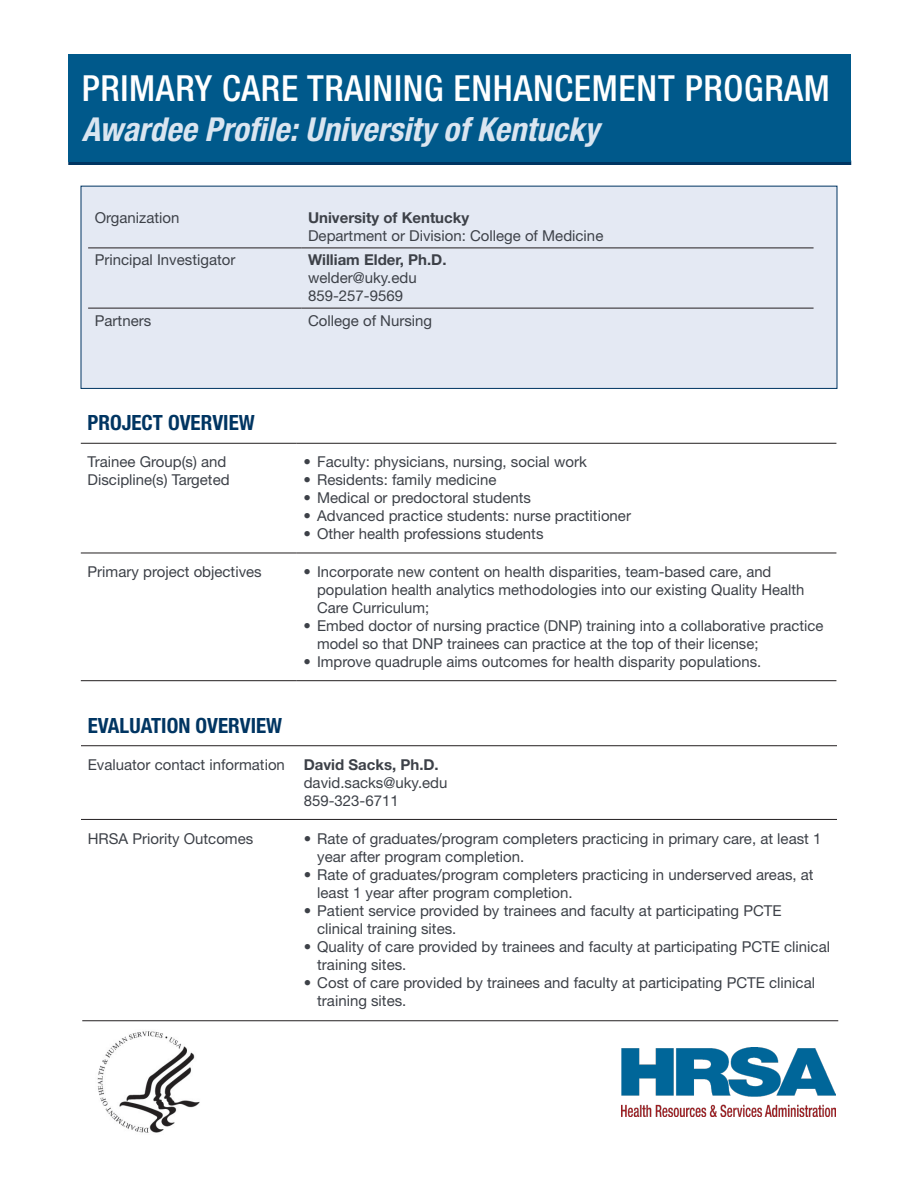
<style>
.page{position:relative;width:918px;height:1188px;background:#fff}
.page>*{position:absolute;margin:0;border:0;box-sizing:border-box;transform-origin:0 0}
.t1{font:500 condensed 36px "Helvetica Neue LT Std";letter-spacing:.02em;color:#fff}
.t2{font:italic 700 condensed 33px "Helvetica Neue LT Std";color:#dae5f0}
.t3{font:700 condensed 21px "Helvetica Neue LT Std";color:#003562}
.t4{font:15px/18px "Helvetica Neue LT Std";color:#3d4148}
.s1{font-weight:700}
</style>
<div class="page">
<hr style="left:82px;top:1020px;width:756px;height:1px;background:#231f20">
<div style="left:81px;top:186px;width:756px;height:202px;background:#e4e9f3"></div>
<hr style="left:81px;top:680px;width:216px;height:1px;background:#231f20">
<hr style="left:297px;top:680px;width:539px;height:1px;background:#231f20">
<hr style="left:81px;top:553px;width:216px;height:1px;background:#231f20">
<hr style="left:297px;top:553px;width:539px;height:1px;background:#231f20">
<hr style="left:81px;top:443px;width:216px;height:1px;background:#231f20">
<hr style="left:297px;top:443px;width:539px;height:1px;background:#231f20">
<hr style="left:81px;top:819px;width:216px;height:1px;background:#231f20">
<hr style="left:297px;top:819px;width:540px;height:1px;background:#231f20">
<hr style="left:81px;top:745px;width:216px;height:1px;background:#231f20">
<hr style="left:297px;top:745px;width:540px;height:1px;background:#231f20">
<div style="left:81px;top:186px;width:756px;height:203px;border:1px solid #003562"></div>
<hr style="left:88px;top:308px;width:213px;height:1px;background:#231f20">
<hr style="left:301px;top:308px;width:513px;height:1px;background:#231f20">
<hr style="left:88px;top:248px;width:213px;height:1px;background:#231f20">
<hr style="left:301px;top:248px;width:513px;height:1px;background:#231f20">
<div style="left:68px;top:160px;width:783px;height:5px;background:#003562"></div>
<div style="left:68px;top:54px;width:783px;height:108px;background:#00598b"></div>
<img style="left:97px;top:1031px;width:103px;height:102px">
<img style="left:621px;top:1047px;width:214px;height:69px">
<h1 class="t1" style="left:82px;top:66px;width:750px">PRIMARY CARE TRAINING ENHANCEMENT PROGRAM</h1>
<h1 class="t2" style="left:82px;top:109px;width:519px">Awardee Profle: University of Kentucky</h1>
<p class="t4" style="left:95px;top:209px;width:86px">Organization</p>
<p class="t4" style="left:308px;top:209px;width:297px"><span class="s1">University of Kentucky<br></span>Department or Division: College of Medicine</p>
<p class="t4" style="left:95px;top:251px;width:142px">Principal Investigator</p>
<p class="t4" style="left:308px;top:251px;width:140px"><span class="s1">William Elder, Ph.D. </span>welder@uky.edu<br>859-257-9569</p>
<p class="t4" style="left:95px;top:311px;width:58px">Partners</p>
<p class="t4" style="left:308px;top:311px;width:126px">College of Nursing</p>
<h2 class="t3" style="left:88px;top:410px;width:169px">PROJECT OVERVIEW</h2>
<p class="t4" style="left:88px;top:453px;width:144px">Trainee Group(s) and<br>Discipline(s) Targeted</p>
<p class="t4" style="left:304px;top:453px;width:285px">• Faculty: physicians, nursing, social work</p>
<p class="t4" style="left:304px;top:471px;width:194px">• Residents: family medicine</p>
<p class="t4" style="left:304px;top:489px;width:229px">• Medical or predoctoral students</p>
<p class="t4" style="left:304px;top:507px;width:329px">• Advanced practice students: nurse practitioner</p>
<p class="t4" style="left:304px;top:525px;width:241px">• Other health professions students</p>
<p class="t4" style="left:88px;top:563px;width:176px">Primary project objectives</p>
<p class="t4" style="left:317px;top:563px;width:489px;text-indent:-14px">• Incorporate new content on health disparities, team-based care, and population health analytics methodologies into our existing Quality Health<br>Care Curriculum;</p>
<p class="t4" style="left:317px;top:617px;width:508px;text-indent:-13px">• Embed doctor of nursing practice (DNP) training into a collaborative practice model so that DNP trainees can practice at the top of their license;</p>
<p class="t4" style="left:304px;top:653px;width:459px">• Improve quadruple aims outcomes for health disparity populations.</p>
<h2 class="t3" style="left:88px;top:712px;width:196px">EVALUATION OVERVIEW</h2>
<p class="t4" style="left:88px;top:755px;width:199px">Evaluator contact information</p>
<p class="t4" style="left:304px;top:755px;width:145px"><span class="s1">David Sacks, Ph.D. </span>david.sacks@uky.edu<br>859-323-6711</p>
<p class="t4" style="left:88px;top:829px;width:167px">HRSA Priority Outcomes</p>
<p class="t4" style="left:317px;top:829px;width:506px;text-indent:-14px">• Rate of graduates/program completers practicing in primary care, at least 1 year after program completion.</p>
<p class="t4" style="left:317px;top:865px;width:498px;text-indent:-14px">• Rate of graduates/program completers practicing in underserved areas, at least 1 year after program completion.</p>
<p class="t4" style="left:317px;top:901px;width:466px;text-indent:-14px">• Patient service provided by trainees and faculty at participating PCTE clinical training sites.</p>
<p class="t4" style="left:317px;top:937px;width:514px;text-indent:-14px">• Quality of care provided by trainees and faculty at participating PCTE clinical training sites.</p>
<p class="t4" style="left:317px;top:973px;width:499px;text-indent:-14px">• Cost of care provided by trainees and faculty at participating PCTE clinical training sites.</p>
</div>
